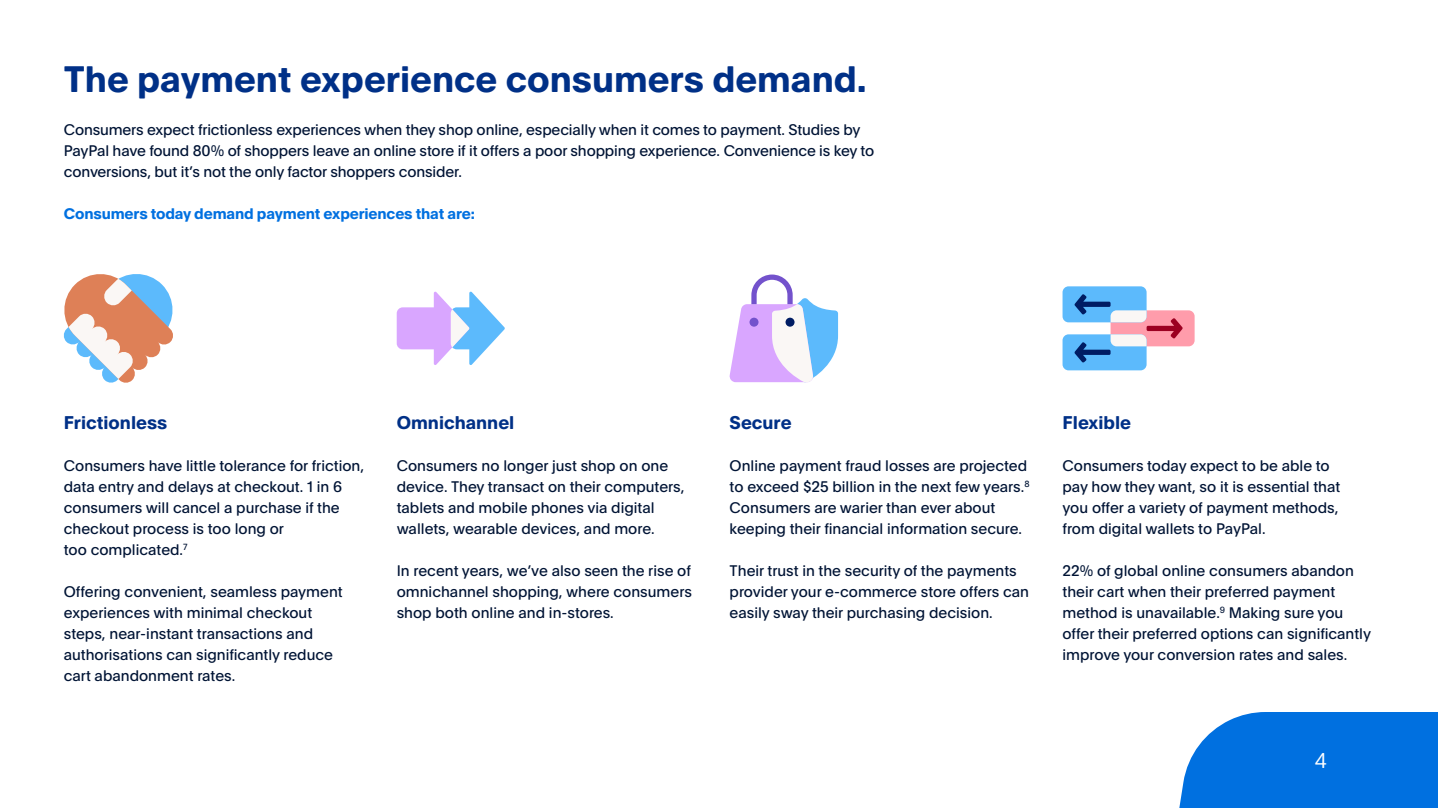
<style>
.page{position:relative;width:1438px;height:808px;background:#fff}
.page>*{position:absolute;margin:0;border:0;box-sizing:border-box;transform-origin:0 0}
.t1{font:700 36px "Pay Pal Open";color:#003087}
.t2{font:300 21px "Pay Pal Open";color:#fff}
.t3{font:700 18px "Pay Pal Open";color:#003087}
.t4{font:15px/21px "Pay Pal Open";color:#001435}
.t5{font:700 15px "Pay Pal Open";letter-spacing:-.01em;color:#0070e0}
</style>
<div class="page">
<svg style="left:1179px;top:712px;width:258px;height:96px;background:#147be2"></svg>
<svg style="left:63px;top:274px;width:110px;height:109px"></svg>
<svg style="left:396px;top:291px;width:109px;height:74px"></svg>
<svg style="left:729px;top:275px;width:109px;height:107px"></svg>
<div style="left:749px;top:318px;width:9px;height:9px;background:#7352cc;border-radius:50%"></div>
<div style="left:785px;top:318px;width:9px;height:9px;background:#001c63;border-radius:50%"></div>
<div style="left:1110px;top:310px;width:84px;height:36px;background:#ff9cab;border-radius:6px"></div>
<div style="left:1062px;top:286px;width:84px;height:36px;background:#5cbafc;border-radius:6px"></div>
<div style="left:1062px;top:334px;width:84px;height:36px;background:#5cbafc;border-radius:6px"></div>
<svg style="left:1074px;top:294px;width:108px;height:69px"></svg>
<h1 class="t1" style="left:64px;top:53px;width:804px">The payment experience consumers demand.</h1>
<p class="t4" style="left:64px;top:118px;width:811px">Consumers expect frictionless experiences when they shop online, especially when it comes to payment. Studies by<br>PayPal have found 80% of shoppers leave an online store if it offers a poor shopping experience. Convenience is key to conversions, but it’s not the only factor shoppers consider.</p>
<p class="t5" style="left:64px;top:203px;width:412px">Consumers today demand payment experiences that are:</p>
<p class="t3" style="left:64px;top:409px;width:105px">Frictionless</p>
<p class="t4" style="left:64px;top:454px;width:302px">Consumers have little tolerance for friction, data entry and delays at checkout. 1 in 6 consumers will cancel a purchase if the checkout process is too long or<br>too complicated.<sup>7</sup></p>
<p class="t4" style="left:64px;top:580px;width:280px">Offering convenient, seamless payment experiences with minimal checkout steps, near-instant transactions and authorisations can significantly reduce cart abandonment rates.</p>
<p class="t3" style="left:396px;top:409px;width:119px">Omnichannel</p>
<p class="t4" style="left:396px;top:454px;width:289px">Consumers no longer just shop on one device. They transact on their computers, tablets and mobile phones via digital wallets, wearable devices, and more.</p>
<p class="t4" style="left:396px;top:559px;width:297px;text-align:justify">In recent years, we’ve also seen the rise of omnichannel shopping, where consumers shop both online and in-stores.</p>
<p class="t3" style="left:729px;top:409px;width:63px">Secure</p>
<p class="t4" style="left:729px;top:454px;width:301px">Online payment fraud losses are projected to exceed $25 billion in the next few years.<sup>8<br></sup>Consumers are warier than ever about keeping their financial information secure.</p>
<p class="t4" style="left:729px;top:559px;width:301px">Their trust in the security of the payments provider your e-commerce store offers can easily sway their purchasing decision.</p>
<p class="t3" style="left:1062px;top:409px;width:70px">Flexible</p>
<p class="t4" style="left:1062px;top:454px;width:279px">Consumers today expect to be able to pay how they want, so it is essential that you offer a variety of payment methods, from digital wallets to PayPal.</p>
<p class="t4" style="left:1062px;top:559px;width:310px">22% of global online consumers abandon their cart when their preferred payment method is unavailable.<sup>9</sup> Making sure you offer their preferred options can significantly improve your conversion rates and sales.</p>
<h2 class="t2" style="left:1314px;top:746px;width:14px">4</h2>
</div>
